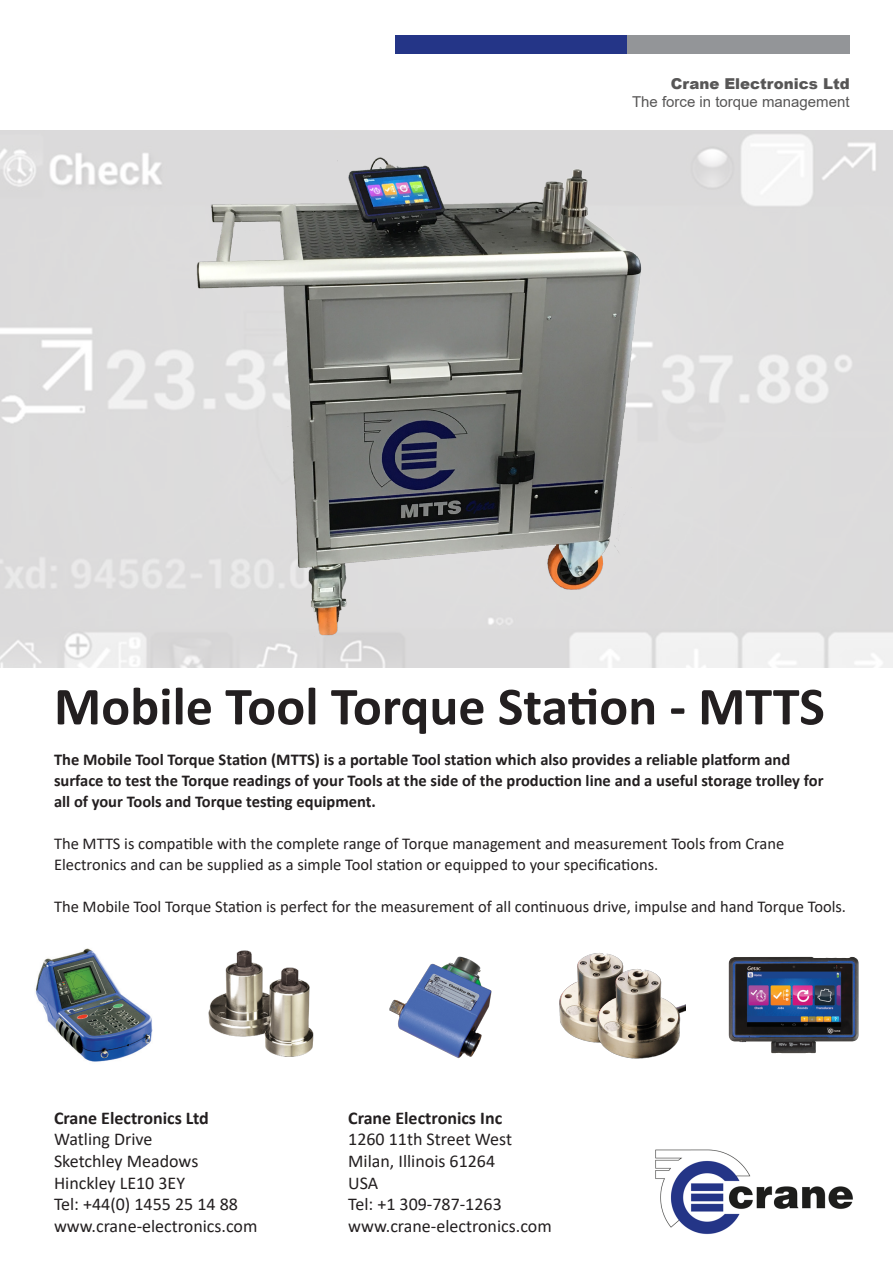
<style>
.page{position:relative;width:893px;height:1263px;background:#fff}
.page>*{position:absolute;margin:0;border:0;box-sizing:border-box;transform-origin:0 0}
.t1{font:700 54px "Calibri";color:#231f20}
.t2{font:18px "Calibri";color:#231f20}
.t3{font:700 18px "Calibri";color:#231f20}
.t4{font:16.5px "Calibri";color:#231f20}
.t5{font:700 16.5px "Calibri";color:#231f20}
.t6{font:15px "Arial";color:#575656}
.t7{font:900 15px "Arial";color:#575656}
</style>
<div class="page">
<img style="left:0;top:130px;width:893px;height:537px">
<div style="left:395px;top:36px;width:232px;height:18px;background:#243587"></div>
<div style="left:627px;top:36px;width:223px;height:18px;background:#939598"></div>
<img style="left:729px;top:957px;width:130px;height:96px">
<img style="left:189px;top:143px;width:525px;height:499px">
<img style="left:208px;top:950px;width:106px;height:107px">
<img style="left:389px;top:956px;width:103px;height:103px">
<img style="left:559px;top:953px;width:64px;height:90px">
<img style="left:593px;top:964px;width:93px;height:95px">
<img style="left:655px;top:1149px;width:198px;height:86px">
<img style="left:35px;top:948px;width:118px;height:114px">
<p class="t7" style="left:671px;top:73px;width:180px">Crane Electronics Ltd</p>
<p class="t6" style="left:632px;top:91px;width:219px">The force in torque management</p>
<p class="t1" style="left:54px;top:668px;width:772px">Mobile Tool Torque Station - MTTS</p>
<p class="t5" style="left:54px;top:748px;width:738px">The Mobile Tool Torque Station (MTTS) is a portable Tool station which also provides a reliable platform and</p>
<p class="t5" style="left:54px;top:769px;width:771px">surface to test the Torque readings of your Tools at the side of the production line and a useful storage trolley for</p>
<p class="t5" style="left:54px;top:790px;width:323px">all of your Tools and Torque testing equipment.</p>
<p class="t4" style="left:54px;top:832px;width:732px">The MTTS is compatible with the complete range of Torque management and measurement Tools from Crane</p>
<p class="t4" style="left:54px;top:853px;width:606px">Electronics and can be supplied as a simple Tool station or equipped to your specifications.</p>
<p class="t4" style="left:54px;top:895px;width:794px">The Mobile Tool Torque Station is perfect for the measurement of all continuous drive, impulse and hand Torque Tools.</p>
<p class="t3" style="left:54px;top:1105px;width:156px">Crane Electronics Ltd</p>
<p class="t2" style="left:54px;top:1127px;width:100px">Watling Drive</p>
<p class="t2" style="left:54px;top:1148px;width:146px">Sketchley Meadows</p>
<p class="t2" style="left:54px;top:1170px;width:133px">Hinckley LE10 3EY</p>
<p class="t2" style="left:54px;top:1191px;width:185px">Tel: +44(0) 1455 25 14 88</p>
<p class="t2" style="left:54px;top:1213px;width:205px">www.crane-electronics.com</p>
<p class="t3" style="left:348px;top:1105px;width:155px">Crane Electronics Inc</p>
<p class="t2" style="left:348px;top:1127px;width:165px">1260 11th Street West</p>
<p class="t2" style="left:348px;top:1148px;width:148px">Milan, Illinois 61264</p>
<p class="t2" style="left:348px;top:1170px;width:32px">USA</p>
<p class="t2" style="left:348px;top:1191px;width:155px">Tel: +1 309-787-1263</p>
<p class="t2" style="left:348px;top:1213px;width:205px">www.crane-electronics.com</p>
</div>
